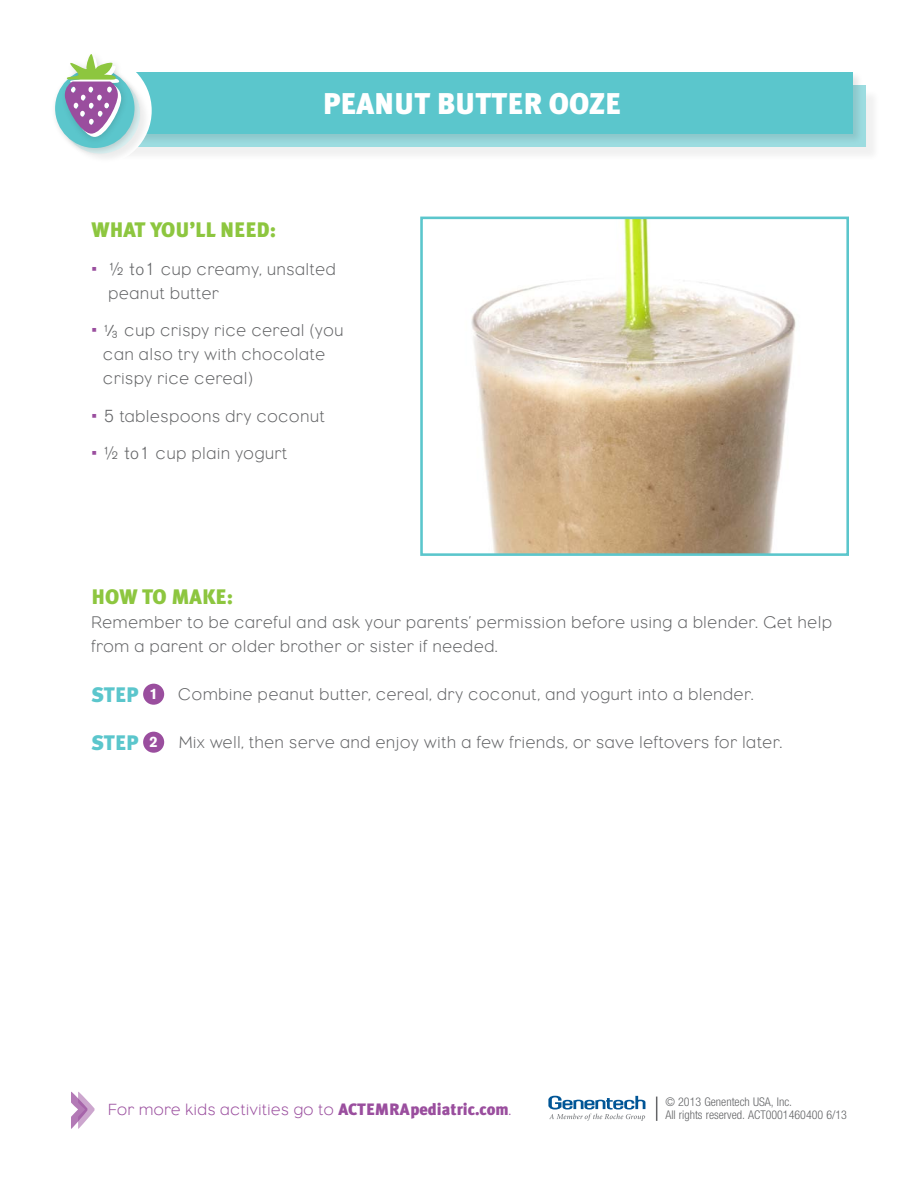
<style>
.page{position:relative;width:918px;height:1188px;background:#fff}
.page>*{position:absolute;margin:0;border:0;box-sizing:border-box;transform-origin:0 0}
.t1{font:900 30px "Meta Plus";color:#fff}
.t2{font:900 21px "Meta Plus";color:#8dc63f}
.t3{font:900 21px "Meta Plus";letter-spacing:.035em;color:#8dc63f}
.t4{font:300 17.25px/24px "Eagle";letter-spacing:.05em;color:#636466}
.t5{font:300 16.5px "Eagle";letter-spacing:.04em;color:#9a4e9e}
.t6{font:300 condensed 12px "Helvetica Neue";color:#636466}
.s1{font-family:"Akzidenz Grotesk BQ";color:#9a4e9e}
.s2{font-family:"Akzidenz Grotesk BQ"}
.s3{font-family:"Akzidenz Grotesk BQ";font-size:15.75px}
.s4{font-family:"Meta Plus";font-weight:900;font-size:21px;color:#5bc6cc}
.s5{font-family:"Akzidenz Grotesk BQ";font-weight:700;font-size:15px;color:#fff}
.s6{font-family:"Meta Plus";font-weight:900}
</style>
<div class="page">
<div style="left:112px;top:88px;width:769px;height:74px;background:#000;opacity:.1"></div>
<div style="left:108px;top:85px;width:758px;height:61px;background:#9cdce0"></div>
<div style="left:106px;top:71px;width:758px;height:73px;background:#93cfd3"></div>
<div style="left:107px;top:72px;width:746px;height:62px;background:#5bc6cc"></div>
<div style="left:143px;top:684px;width:21px;height:21px;background:#9a4e9e;border-radius:50%"></div>
<div style="left:143px;top:732px;width:21px;height:21px;background:#9a4e9e;border-radius:50%"></div>
<div style="left:42px;top:56px;width:110px;height:110px;background:#fff;border-radius:50%"></div>
<div style="left:59px;top:73px;width:92px;height:92px;background:#000;opacity:.2"></div>
<div style="left:51px;top:64px;width:92px;height:92px;background:#000;opacity:.15"></div>
<div style="left:55px;top:69px;width:80px;height:79px;background:#5bc6cc;border-radius:50%"></div>
<div style="left:60px;top:50px;width:69px;height:95px;background:#000;opacity:.2"></div>
<svg style="left:65px;top:54px;width:56px;height:83px"></svg>
<img style="left:471px;top:221px;width:325px;height:331px">
<div style="left:420px;top:217px;width:429px;height:339px;border:3px solid #5bc6cc"></div>
<svg style="left:548px;top:1096px;width:97px;height:25px"></svg>
<svg style="left:656px;top:1097px;width:1px;height:24px"></svg>
<svg style="left:71px;top:1092px;width:24px;height:37px"></svg>
<h1 class="t1" style="left:323px;top:86px;width:300px">PEANUT BUTTER OOZE</h1>
<p class="t2" style="left:92px;top:218px;width:186px">WHAT YOU’LL N EED:</p>
<p class="t4" style="left:109px;top:256px;width:229px;text-indent:-17px"><span class="s1">•</span> <span class="s2">½ to1</span> cup creamy, unsalted peanut butter</p>
<p class="t4" style="left:103px;top:318px;width:242px;text-indent:-12px"><span class="s1">•</span> <span class="s3">¹/</span><sub>³</sub> cup crispy rice cereal (you can also try with chocolate crispy rice cereal)</p>
<p class="t4" style="left:92px;top:403px;width:235px"><span class="s1">•</span> <span class="s2">5</span> tablespoons dry coconut</p>
<p class="t4" style="left:92px;top:441px;width:197px"><span class="s1">•</span> <span class="s2">½ to1</span> cup plain yogurt</p>
<p class="t3" style="left:92px;top:585px;width:143px">HOW TO MAKE:</p>
<p class="t4" style="left:92px;top:610px;width:742px">Remember to be careful and ask your parents’ permission before using a blender. Get help from a parent or older brother or sister if needed.</p>
<p class="t4" style="left:92px;top:682px;width:663px"><span class="s4">STEP</span> <span class="s5">1</span> Combine peanut butter, cereal, dry coconut, and yogurt into a blender.</p>
<p class="t4" style="left:92px;top:730px;width:692px"><span class="s4">STEP</span> <span class="s5">2</span> Mix well, then serve and enjoy with a few friends, or save leftovers for later.</p>
<p class="t6" style="left:665px;top:1095px;width:128px">© 2013 Genentech USA, Inc.</p>
<p class="t5" style="left:108px;top:1099px;width:405px">For more kids activities go to <span class="s6">ACTEMRAPEDIATRIC.COM</span>.</p>
<p class="t6" style="left:665px;top:1108px;width:183px">All rights reserved. ACT0001460400 6/13</p>
</div>
